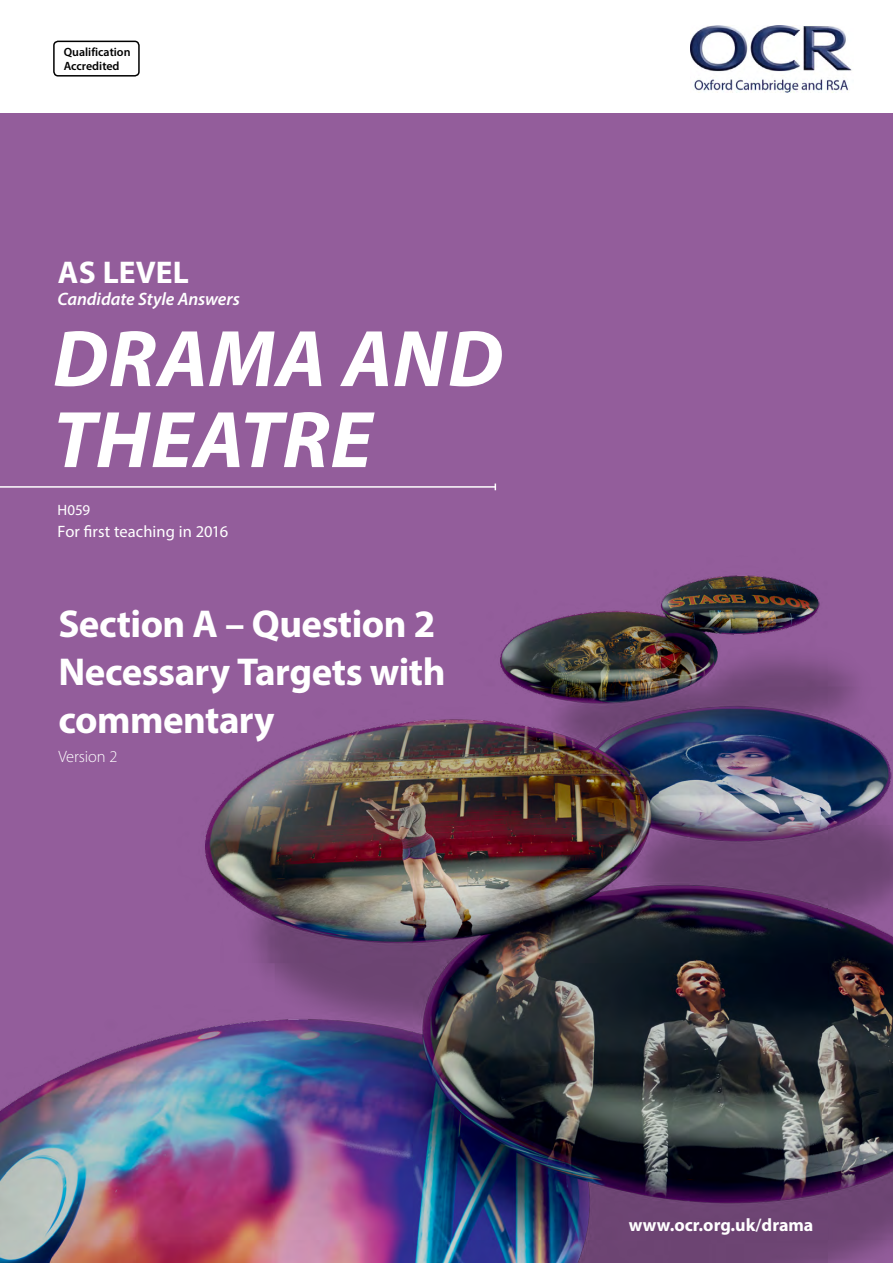
<style>
.page{position:relative;width:893px;height:1263px;background:#fff}
.page>*{position:absolute;margin:0;border:0;box-sizing:border-box;transform-origin:0 0}
.Cover_main{font:italic 700 81px/81px "Myriad Pro";letter-spacing:.01em;color:#fff}
.Cover_main-2{font:700 39px/48px "Myriad Pro";letter-spacing:-.015em;color:#fff}
.Cover_1{font:700 31.5px "Myriad Pro";color:#fff}
.t1{font:italic 600 18px "Myriad Pro";letter-spacing:-.005em;color:#fff}
.t2{font:700 18px "Myriad Pro";color:#fff}
.code_text{font:16.5px "Myriad Pro";letter-spacing:.005em;color:#fff}
.Cover_main-3{font:300 16.5px "Myriad Pro";letter-spacing:-.01em;color:#fff}
.code_text-2{font:15px "Myriad Pro";color:#fff}
.t3{font:600 12px "Myriad Pro";color:#000}
.s1{font-weight:600}
</style>
<div class="page">
<div style="left:0;top:114px;width:893px;height:1149px;background:#935d9b"></div>
<img style="left:0;top:575px;width:893px;height:688px">
<img style="left:690px;top:26px;width:162px;height:66px">
<div style="left:53px;top:41px;width:87px;height:36px;border:2px solid #000;border-radius:4px"></div>
<hr style="left:0;top:486px;width:495px;height:2px;background:#fff">
<p class="t3" style="left:64px;top:45px;width:68px">Qualification</p>
<p class="t3" style="left:64px;top:58px;width:57px">Accredited</p>
<p class="Cover_1" style="left:58px;top:252px;width:133px">AS LEVEL</p>
<p class="t1" style="left:57px;top:287px;width:184px">Candidate Style Answers</p>
<p class="Cover_main" style="left:53px;top:316px;width:452px">DRAMA AND<br>THEATRE</p>
<h4 class="code_text-2" style="left:57px;top:501px;width:34px">H059</h4>
<h4 class="code_text" style="left:57px;top:521px;width:172px">For first teaching in 2016</h4>
<p class="Cover_main-2" style="left:58px;top:599px;width:389px">Section A – Question 2<br>Necessary Targets with commentary</p>
<p class="Cover_main-3" style="left:58px;top:746px;width:60px">Version 2</p>
<p class="t2" style="left:629px;top:1213px;width:186px">www.ocr.org.uk<span class="s1">/</span>drama</p>
</div>
